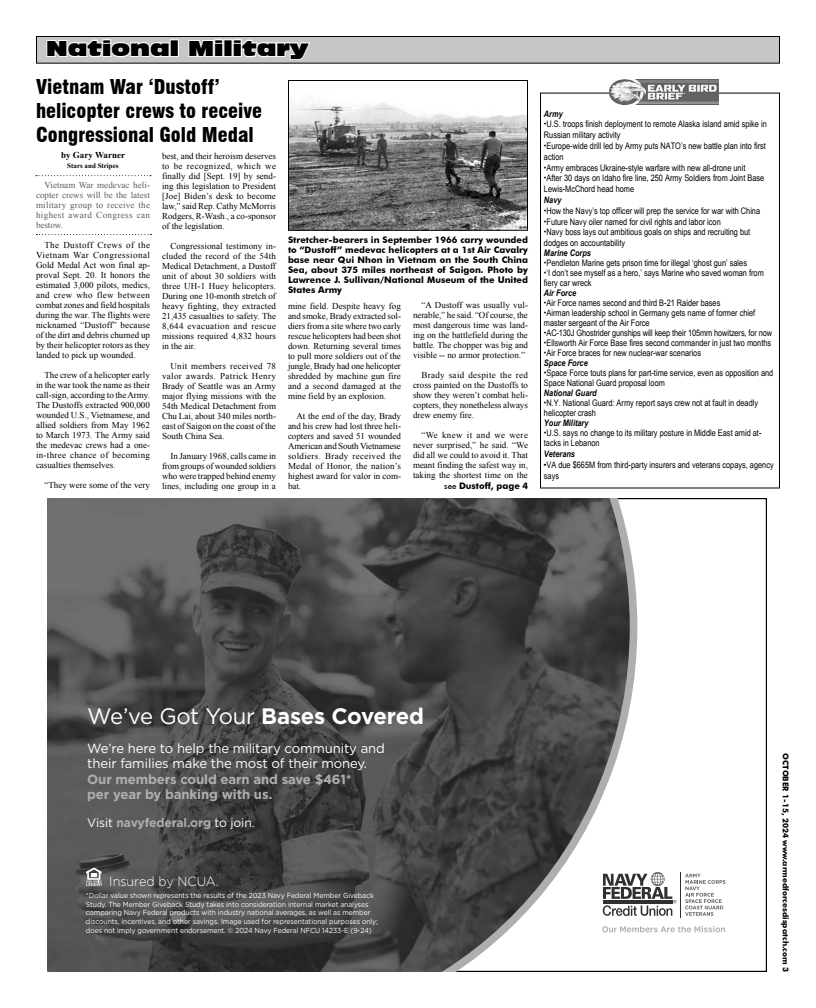
<style>
.page{position:relative;width:816px;height:1008px;background:#fff}
.page>*{position:absolute;margin:0;border:0;box-sizing:border-box;transform-origin:0 0}
.t1{font:22.4px "Gotham";letter-spacing:-.025em;color:#fff}
.t2{font:900 condensed 20px/24px "Swiss 721 BT";color:#000}
.t3{font:20px "Incised 901 BT Nord";color:#000}
.t4{font:300 13.4px "Gotham";color:#fff;scale:.94 1}
.t5{font:13.3px/15.4px "Gotham";letter-spacing:-.01em;color:#fff}
.t6{font:700 13.3px/15.6px "Gotham";letter-spacing:-.01em;color:#aeaeae}
.t7{font:700 12.3px "Gotham";letter-spacing:-.01em;color:#aeaeae}
.t8{font:9px/10px "Times New Roman";color:#000;text-align:justify}
.t9{font:9px/10.8px "Arial Narrow";color:#000}
.t10{font:700 9px/10px "Futura BT";color:#000;text-align:justify}
.t11{font:9px/10px "Times New Roman";letter-spacing:.03em;color:#5c5d5f;text-align:justify}
.t12{font:italic 700 9px "Arial Narrow";color:#000}
.t13{font:700 9px "Times New Roman";color:#000}
.t14{font:700 8px "Futura BT";color:#000}
.t15{font:7.3px/8.7px "Gotham";letter-spacing:-.01em;color:#fff;scale:.94 1}
.t16{font:700 7px "Times New Roman";color:#000}
.s1{font-weight:500;font-size:8px}
.s2{font-weight:700;font-style:italic}
.s3{font-weight:700}
.s4{font-weight:400;color:#fff}
</style>
<div class="page">
<div style="left:36px;top:36px;width:744px;height:27px;background:#c5c6c8"></div>
<div style="left:36px;top:36px;width:744px;height:28px;border:1px solid #000"></div>
<svg style="left:45px;top:37px;width:126px;height:21px"></svg>
<div style="left:170px;top:39px;width:9px;height:18px;border:2px solid #fff"></div>
<svg style="left:187px;top:36px;width:38px;height:21px"></svg>
<div style="left:224px;top:39px;width:9px;height:18px;border:2px solid #fff"></div>
<svg style="left:231px;top:37px;width:81px;height:27px"></svg>
<svg style="left:47px;top:498px;width:590px;height:474px;background:#565656"></svg>
<svg style="left:602px;top:926px;width:123px;height:6px"></svg>
<svg style="left:603px;top:872px;width:73px;height:44px"></svg>
<hr style="left:680px;top:872px;width:1px;height:46px;background:#303030">
<svg style="left:685px;top:874px;width:40px;height:42px"></svg>
<svg style="left:86px;top:867px;width:16px;height:19px"></svg>
<div style="left:540px;top:93px;width:240px;height:395px;border:1px solid #000"></div>
<img style="left:609px;top:79px;width:110px;height:26px">
<img style="left:290px;top:102px;width:236px;height:127px">
<div style="left:288px;top:80px;width:240px;height:151px;border:1px solid #000"></div>
<svg style="left:36px;top:175px;width:115px;height:1px"></svg>
<svg style="left:36px;top:234px;width:115px;height:1px"></svg>
<h2 class="t3" style="left:46px;top:36px;width:264px">National Military</h2>
<h2 class="t2" style="left:36px;top:75px;width:228px">Vietnam War ‘Dustoff’ helicopter crews to receive<br>Congressional Gold Medal</h2>
<p class="t8" style="left:162px;top:150px;width:116px">best, and their heroism deserves to be recognized, which we finally did [Sept. 19] by send&shy;ing this legislation to President [Joe] Biden’s desk to become law,” said Rep. Cathy McMorris Rodgers, R-Wash., a co-sponsor of the legislation.</p>
<p class="t8" style="left:162px;top:240px;width:116px;text-indent:8px">Congressional testimony in&shy;cluded the record of the 54th Medical Detachment, a Dustoff unit of about 30 soldiers with three UH-1 Huey helicopters.<br>During one 10-month stretch of heavy fighting, they extracted 21,435 casualties to safety. The 8,644 evacuation and rescue missions required 4,832 hours in the air.</p>
<p class="t8" style="left:162px;top:360px;width:116px;text-indent:8px">Unit members received 78 valor awards. Patrick Henry Brady of Seattle was an Army major flying missions with the 54th Medical Detachment from Chu Lai, about 340 miles north&shy;east of Saigon on the coast of the South China Sea.</p>
<p class="t8" style="left:162px;top:450px;width:115px;text-indent:8px">In January 1968, calls came in from groups of wounded soldiers who were trapped behind enemy lines, including one group in a</p>
<p class="t13" style="left:61px;top:149px;width:65px">by Gary Warner</p>
<p class="t16" style="left:67px;top:161px;width:53px">Stars and Stripes</p>
<p class="t11" style="left:36px;top:180px;width:116px;text-indent:8px">Vietnam War medevac heli&shy;copter crews will be the latest military group to receive the highest award Congress can bestow.</p>
<p class="t8" style="left:36px;top:240px;width:116px;text-indent:8px">The Dustoff Crews of the Vietnam War Congressional Gold Medal Act won final ap&shy;proval Sept. 20. It honors the estimated 3,000 pilots, medics, and crew who flew between combat zones and field hospitals during the war. The flights were nicknamed “Dustoff” because of the dirt and debris churned up by their helicopter rotors as they landed to pick up wounded.</p>
<p class="t8" style="left:36px;top:370px;width:116px;text-indent:8px">The crew of a helicopter early in the war took the name as their call-sign, according to the Army.<br>The Dustoffs extracted 900,000 wounded U.S., Vietnamese, and allied soldiers from May 1962 to March 1973. The Army said the medevac crews had a one&shy;in-three chance of becoming casualties themselves.</p>
<p class="t8" style="left:44px;top:480px;width:107px">“They were some of the very</p>
<p class="t10" style="left:288px;top:235px;width:242px">Stretcher-bearers in September 1966 carry wounded to “Dustoff” medevac helicopters at a 1st Air Cavalry base near Qui Nhon in Vietnam on the South China Sea, about 375 miles northeast of Saigon. Photo by Lawrence J. Sullivan/National Museum of the United States Army</p>
<p class="t8" style="left:288px;top:301px;width:115px">mine field. Despite heavy fog and smoke, Brady extracted sol&shy;diers from a site where two early rescue helicopters had been shot down. Returning several times to pull more soldiers out of the jungle, Brady had one helicopter shredded by machine gun fire and a second damaged at the mine field by an explosion.</p>
<p class="t8" style="left:288px;top:411px;width:115px;text-indent:8px">At the end of the day, Brady and his crew had lost three heli&shy;copters and saved 51 wounded American and South Vietnamese soldiers. Brady received the Medal of Honor, the nation’s highest award for valor in com&shy;bat.</p>
<p class="t8" style="left:413px;top:300px;width:117px;text-indent:8px">“A Dustoff was usually vul&shy;nerable,” he said. “Of course, the most dangerous time was land&shy;ing on the battlefield during the battle. The chopper was big and visible -- no armor protection.”</p>
<p class="t8" style="left:413px;top:370px;width:117px;text-indent:8px">Brady said despite the red cross painted on the Dustoffs to show they weren’t combat heli&shy;copters, they nonetheless always drew enemy fire.</p>
<p class="t8" style="left:413px;top:430px;width:117px;text-indent:8px">“We knew it and we were never surprised,” he said. “We did all we could to avoid it. That meant finding the safest way in, taking the shortest time on the</p>
<p class="t10" style="left:444px;top:481px;width:85px"><span class="s1">see</span> Dustoff, page 4</p>
<p class="t12" style="left:544px;top:108px;width:20px">Army</p>
<p class="t9" style="left:544px;top:119px;width:224px">•U.S. troops finish deployment to remote Alaska island amid spike in<br>Russian military activity</p>
<p class="t9" style="left:544px;top:141px;width:224px">•Europe-wide drill led by Army puts NATO’s new battle plan into first action</p>
<p class="t9" style="left:544px;top:162px;width:203px">•Army embraces Ukraine-style warfare with new all-drone unit</p>
<p class="t9" style="left:544px;top:173px;width:222px">•After 30 days on Idaho fire line, 250 Army Soldiers from Joint Base<br>Lewis-McChord head home</p>
<p class="t12" style="left:544px;top:195px;width:19px">Navy</p>
<p class="t9" style="left:544px;top:206px;width:218px">•How the Navy’s top officer will prep the service for war with China</p>
<p class="t9" style="left:544px;top:216px;width:178px">•Future Navy oiler named for civil rights and labor icon</p>
<p class="t9" style="left:544px;top:227px;width:208px">•Navy boss lays out ambitious goals on ships and recruiting but dodges on accountability</p>
<p class="t12" style="left:544px;top:248px;width:49px">Marine Corps</p>
<p class="t9" style="left:544px;top:258px;width:205px">•Pendleton Marine gets prison time for illegal ‘ghost gun’ sales</p>
<p class="t9" style="left:544px;top:268px;width:221px;line-height:10px">•‘I don’t see myself as a hero,’ says Marine who saved woman from fiery car wreck</p>
<p class="t12" style="left:544px;top:288px;width:34px">Air Force</p>
<p class="t9" style="left:544px;top:298px;width:178px">•Air Force names second and third B-21 Raider bases</p>
<p class="t9" style="left:544px;top:308px;width:213px;line-height:10px">•Airman leadership school in Germany gets name of former chief master sergeant of the Air Force</p>
<p class="t9" style="left:544px;top:328px;width:230px">•AC-130J Ghostrider gunships will keep their 105mm howitzers, for now</p>
<p class="t9" style="left:544px;top:338px;width:229px">•Ellsworth Air Force Base fires second commander in just two months</p>
<p class="t9" style="left:544px;top:348px;width:159px">•Air Force braces for new nuclear-war scenarios</p>
<p class="t12" style="left:544px;top:358px;width:45px">Space Force</p>
<p class="t9" style="left:544px;top:368px;width:231px;line-height:10px">•Space Force touts plans for part-time service, even as opposition and<br>Space National Guard proposal loom</p>
<p class="t12" style="left:544px;top:388px;width:54px">National Guard</p>
<p class="t9" style="left:544px;top:398px;width:216px;line-height:10px">•N.Y. National Guard: Army report says crew not at fault in deadly helicopter crash</p>
<p class="t12" style="left:544px;top:418px;width:46px">Your Military</p>
<p class="t9" style="left:544px;top:428px;width:219px;line-height:10px">•U.S. says no change to its military posture in Middle East amid at&shy;tacks in Lebanon</p>
<p class="t12" style="left:544px;top:449px;width:33px">Veterans</p>
<p class="t9" style="left:544px;top:460px;width:231px"><span class="s2">•</span>VA due $665M from third-party insurers and veterans copays, agency says</p>
<h1 class="t1" style="left:87px;top:702px;width:338px">We’ve Got Your <span class="s3">Bases Covered</span></h1>
<h3 class="t5" style="left:87px;top:740px;width:299px">We’re here to help the military community and their families make the most of their money.</h3>
<h3 class="t6" style="left:87px;top:771px;width:266px">Our members could earn and save $461* per year by banking with us.</h3>
<h3 class="t7" style="left:87px;top:815px;width:169px"><span class="s4">Visit</span> navyfederal.org <span class="s4">to join.</span></h3>
<h3 class="t4" style="left:109px;top:873px;width:118px">Insured by NCUA.</h3>
<p class="t15" style="left:86px;top:891px;width:312px">*Dollar value shown represents the results of the 2023 Navy Federal Member Giveback Study. The Member Giveback Study takes into consideration internal market analyses comparing Navy Federal products with industry national averages, as well as member discounts, incentives, and other savings. Image used for representational purposes only; does not imply government endorsement. © 2024 Navy Federal NFCU 14233-E (9-24)</p>
<p class="t14" style="left:791px;top:753px;width:220px;rotate:90deg">OCTOBER 1-15, 2024 www.armedforcesdispatch.com 3</p>
</div>
